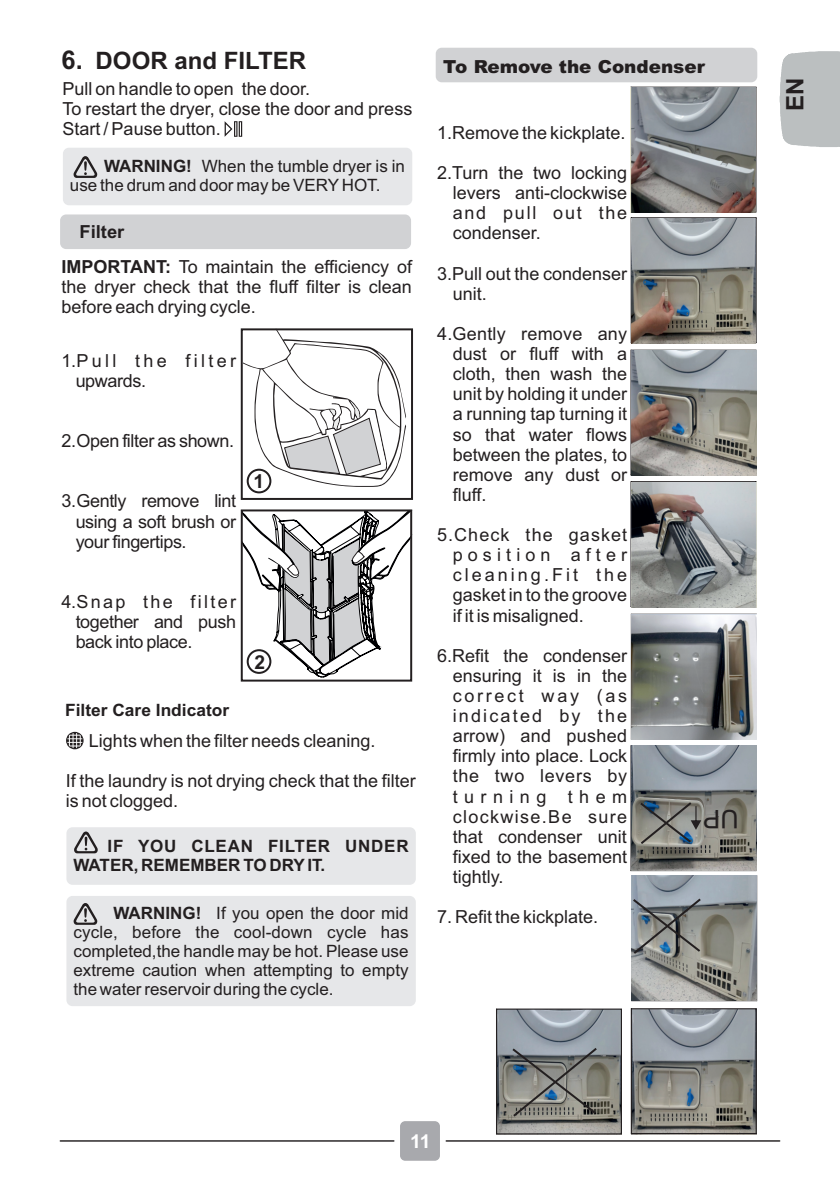
<style>
.page{position:relative;width:840px;height:1191px;background:#fff}
.page>*{position:absolute;margin:0;border:0;box-sizing:border-box;transform-origin:0 0}
.t1{font:25.6px "Arial";color:#231f20}
.t2{font:700 24px "Arial";color:#231f20}
.t3{font:700 19.2px "Arial";color:#231f20}
.t4{font:700 19px "Arial";color:#fff}
.t5{font:18px/20.2px "Arial";color:#231f20;text-align:justify}
.t6{font:18px/20.2px "Arial";letter-spacing:.185em;color:#231f20}
.t7{font:18px "Arial";letter-spacing:-.02em;color:#231f20}
.t8{font:900 18px "Arial";color:#231f20}
.t9{font:17px/19px "Arial";color:#231f20}
.t10{font:700 17px/19px "Arial";letter-spacing:.02em;color:#231f20}
.t11{font:700 17px "Arial";color:#231f20}
.s1{font-size:26px}
.s2{font-weight:700}
</style>
<div class="page">
<svg style="left:224px;top:121px;width:18px;height:16px"></svg>
<div style="left:63px;top:148px;width:349px;height:57px;background:#e6e7e9;border-radius:6px"></div>
<svg style="left:73px;top:156px;width:24px;height:22px"></svg>
<div style="left:60px;top:214px;width:351px;height:35px;background:#d1d2d4;border-radius:6px"></div>
<div style="left:241px;top:328px;width:172px;height:172px;border:2px solid #231f20"></div>
<svg style="left:243px;top:329px;width:163px;height:158px"></svg>
<svg style="left:240px;top:510px;width:169px;height:167px"></svg>
<div style="left:241px;top:509px;width:171px;height:172px;border:2px solid #231f20"></div>
<div style="left:246px;top:469px;width:25px;height:24px;background:#fff;border:2px solid #231f20;border-radius:50%"></div>
<svg style="left:246px;top:649px;width:25px;height:25px"></svg>
<svg style="left:66px;top:732px;width:17px;height:17px"></svg>
<div style="left:66px;top:827px;width:349px;height:57px;background:#e6e7e9;border-radius:6px"></div>
<svg style="left:74px;top:831px;width:24px;height:22px"></svg>
<div style="left:66px;top:896px;width:349px;height:110px;background:#e6e7e9;border-radius:6px"></div>
<svg style="left:74px;top:903px;width:23px;height:21px"></svg>
<svg style="left:779px;top:51px;width:60px;height:96px;background:#bfc2c3"></svg>
<hr style="left:60px;top:1140px;width:333px;height:1px;background:#231f20">
<hr style="left:446px;top:1140px;width:333px;height:1px;background:#231f20">
<div style="left:400px;top:1121px;width:39px;height:39px;background:#a8a9ad;border-radius:5px"></div>
<div style="left:435px;top:48px;width:321px;height:34px;background:#d1d2d4;border-radius:6px"></div>
<svg style="left:630px;top:613px;width:126px;height:126px"></svg>
<svg style="left:630px;top:481px;width:126px;height:126px"></svg>
<svg style="left:630px;top:87px;width:126px;height:256px"></svg>
<svg style="left:630px;top:1008px;width:126px;height:126px;background:#8a8c8c"></svg>
<svg style="left:496px;top:1008px;width:125px;height:126px;background:#86898a"></svg>
<img style="left:630px;top:88px;width:125px;height:124px">
<img style="left:630px;top:218px;width:125px;height:125px">
<img style="left:631px;top:350px;width:125px;height:125px">
<img style="left:631px;top:482px;width:124px;height:125px">
<img style="left:631px;top:614px;width:124px;height:125px">
<svg style="left:630px;top:745px;width:126px;height:256px;background:#8b8f8e"></svg>
<h2 class="t2" style="left:61px;top:51px;width:246px"><span class="s1">6.</span> DOOR and FILTER</h2>
<p class="t5" style="left:62px;top:80px;width:351px;text-align:left">Pull on handle to open the door.<br>To restart the dryer, close the door and press<br>Start / Pause button.</p>
<p class="t9" style="left:70px;top:158px;width:336px;text-indent:34px"><span class="s2">WARNING!</span> When the tumble dryer is in use the drum and door may be VERY HOT.</p>
<p class="t5" style="left:61px;top:216px;width:352px;line-height:34.4px;text-indent:18px"><span class="s2">Filter<br>IMPORTANT:</span> To maintain the efficiency of</p>
<p class="t5" style="left:61px;top:278px;width:352px">the dryer check that the fluff filter is clean before each drying cycle.</p>
<p class="t6" style="left:76px;top:352px;width:162px;text-indent:-14px">1. Pull the filter upwards.</p>
<p class="t7" style="left:61px;top:434px;width:174px">2. Open filter as shown.</p>
<p class="t5" style="left:76px;top:492px;width:162px;text-indent:-14px">3. Gently remove lint using a soft brush or your fingertips.</p>
<p class="t5" style="left:76px;top:593px;width:162px;text-indent:-14px">4. Snap the filter together and push back into place.</p>
<p class="t3" style="left:253px;top:474px;width:12px">1</p>
<p class="t3" style="left:254px;top:654px;width:12px">2</p>
<p class="t11" style="left:65px;top:703px;width:165px">Filter Care Indicator</p>
<p class="t5" style="left:89px;top:732px;width:288px">Lights when the filter needs cleaning.</p>
<p class="t5" style="left:66px;top:772px;width:351px">If the laundry is not drying check that the filter is not clogged.</p>
<p class="t10" style="left:73px;top:838px;width:336px;text-indent:34px">IF YOU CLEAN FILTER UNDER<br>WATER, REMEMBER TO DRYIT.</p>
<p class="t9" style="left:73px;top:905px;width:336px;text-align:justify;text-indent:40px"><span class="s2">WARNING!</span> If you open the door mid cycle, before the cool-down cycle has completed,the handle may be hot. Please use extreme caution when attempting to empty the water reservoir during the cycle.</p>
<p class="t8" style="left:443px;top:60px;width:263px">To Remove the Condenser</p>
<p class="t5" style="left:437px;top:124px;width:190px">1.Remove the kickplate.</p>
<p class="t5" style="left:452px;top:164px;width:176px;text-indent:-16px">2.Turn the two locking levers anti-clockwise and pull out the condenser.</p>
<p class="t5" style="left:452px;top:265px;width:176px;text-indent:-16px">3.Pull out the condenser unit.</p>
<p class="t5" style="left:452px;top:325px;width:176px;text-indent:-16px">4.Gently remove any dust or fluff with a cloth, then wash the unit by holding it under a running tap turning it so that water flows between the plates, to remove any dust or fluff.</p>
<p class="t5" style="left:452px;top:526px;width:176px;text-indent:-16px">5.Check the gasket position after cleaning.Fit the gasket in to the groove if it is misaligned.</p>
<p class="t5" style="left:452px;top:647px;width:176px;text-indent:-16px">6.Refit the condenser ensuring it is in the correct way (as indicated by the arrow) and pushed firmly into place. Lock the two levers by turning them clockwise.Be sure that condenser unit fixed to the basement tightly.</p>
<p class="t5" style="left:437px;top:908px;width:163px">7. Refit the kickplate.</p>
<h1 class="t1" style="left:738px;top:828px;width:37px;rotate:-180deg">UP</h1>
<h2 class="t2" style="left:785px;top:111px;width:35px;rotate:-90deg">EN</h2>
<p class="t4" style="left:410px;top:1134px;width:22px">11</p>
</div>
